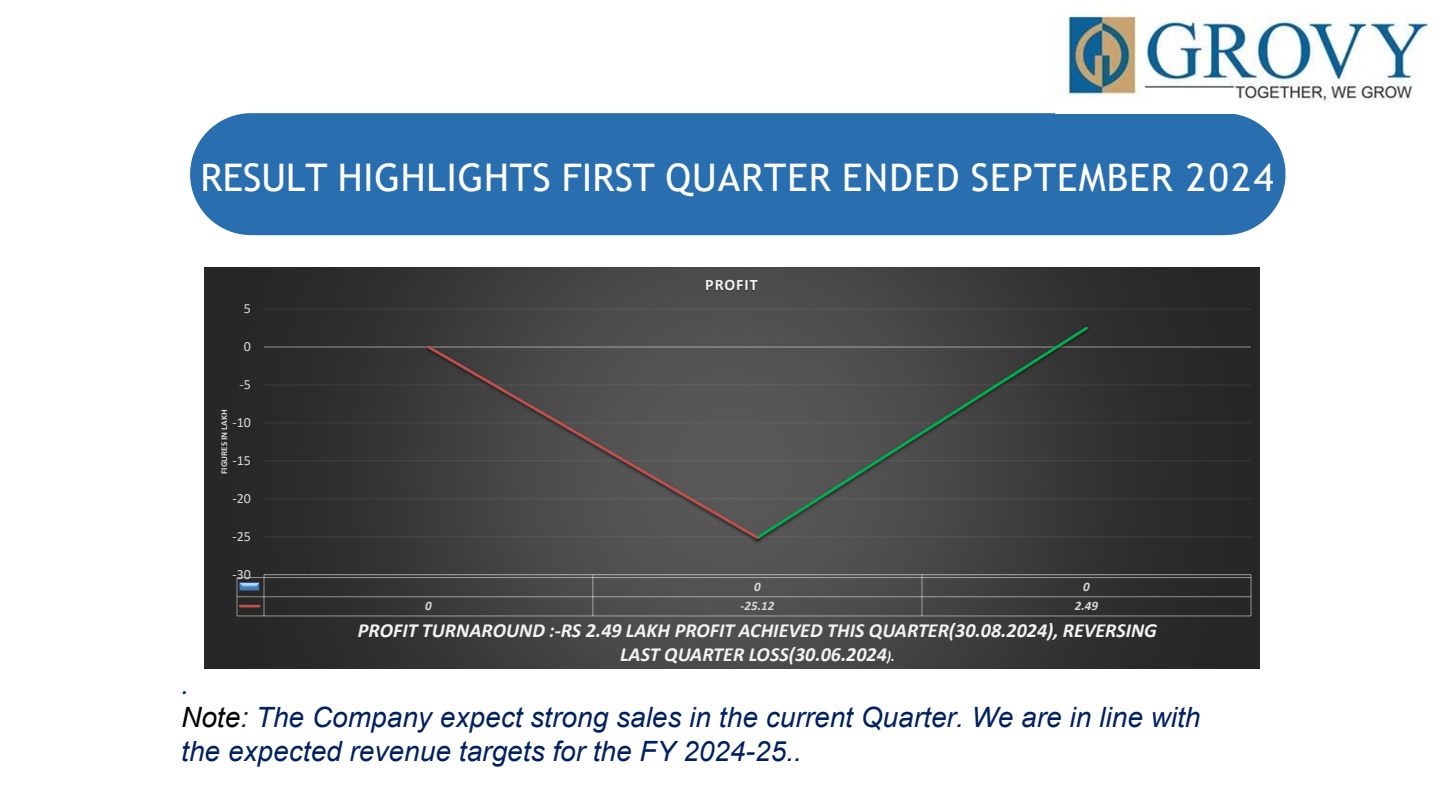
<style>
.page{position:relative;width:1440px;height:810px;background:#fff}
.page>*{position:absolute;margin:0;border:0;box-sizing:border-box;transform-origin:0 0}
.t1{font:38px "Trebuchet MS";letter-spacing:.025em;color:#fff}
.t2{font:italic 28px/33.6px "Arial";color:#002060}
.t3{font:italic 700 20px/24.4px "Calibri";color:#f2f2f2;text-align:center}
.t4{font:700 16px "Calibri";letter-spacing:.06em;color:#f2f2f2}
.t5{font:14px "Calibri";letter-spacing:-.005em;color:#d9d9d9}
.t6{font:italic 700 13px "Calibri";color:#d9d9d9}
.t7{font:700 9px "Calibri";color:#d9d9d9}
.s1{font-size:14px}
.s2{color:#000}
</style>
<div class="page">
<div style="left:190px;top:113px;width:1095px;height:122px;background:#296faf"></div>
<img style="left:1065px;top:15px;width:364px;height:87px">
<svg style="left:204px;top:267px;width:1056px;height:402px;background:#353535"></svg>
<hr style="left:264px;top:536px;width:987px;height:1px;background:#3a3a3a">
<hr style="left:264px;top:498px;width:987px;height:1px;background:#393939">
<hr style="left:264px;top:460px;width:987px;height:1px;background:#3a3a3a">
<hr style="left:264px;top:423px;width:987px;height:1px;background:#333">
<hr style="left:264px;top:385px;width:987px;height:1px;background:#343434">
<hr style="left:264px;top:309px;width:987px;height:1px;background:#f2f2f2;opacity:.1">
<img style="left:1093px;top:344px;width:64px;height:9px">
<hr style="left:264px;top:347px;width:987px;height:1px;background:#646464">
<hr style="left:264px;top:574px;width:987px;height:1px;background:#969696">
<svg style="left:236px;top:575px;width:1016px;height:42px;background:#454545"></svg>
<img style="left:751px;top:324px;width:342px;height:221px">
<img style="left:422px;top:342px;width:342px;height:203px">
<svg style="left:754px;top:324px;width:336px;height:217px;background:#464947"></svg>
<svg style="left:425px;top:343px;width:336px;height:198px;background:#4e4c4c"></svg>
<img style="left:694px;top:269px;width:81px;height:37px">
<p class="t1" style="left:201px;top:153px;width:1075px">RESULT HIGHLIGHTS FIRST QUARTER ENDED SEPTEMBER 2024</p>
<p class="t5" style="left:244px;top:299px;width:9px">5</p>
<p class="t5" style="left:244px;top:337px;width:9px">0</p>
<p class="t5" style="left:240px;top:375px;width:13px">-5</p>
<p class="t7" style="left:218px;top:474px;width:66px;rotate:-90deg">FIGURES IN LAKH</p>
<p class="t5" style="left:232px;top:413px;width:20px">-10</p>
<p class="t5" style="left:232px;top:450px;width:20px">-15</p>
<p class="t5" style="left:232px;top:488px;width:20px">-20</p>
<p class="t5" style="left:232px;top:526px;width:20px">-25</p>
<p class="t5" style="left:232px;top:564px;width:20px">-30</p>
<p class="t4" style="left:705px;top:273px;width:54px">PROFIT</p>
<p class="t6" style="left:754px;top:577px;width:8px">0</p>
<p class="t6" style="left:1083px;top:577px;width:8px">0</p>
<p class="t6" style="left:425px;top:597px;width:8px">0</p>
<p class="t6" style="left:741px;top:597px;width:35px">-25.12</p>
<p class="t6" style="left:1075px;top:597px;width:25px">2.49</p>
<p class="t3" style="left:358px;top:617px;width:801px">PROFIT TURNAROUND :-RS 2.49 LAKH PROFIT ACHIEVED THIS QUARTER(30.08.2024), REVERSING<br>LAST QUARTER LOSS(30.06.2024<span class="s1">).</span></p>
<p class="t2" style="left:181px;top:668px;width:9px">.</p>
<p class="t2" style="left:181px;top:701px;width:1021px"><span class="s2">Note</span>: The Company expect strong sales in the current Quarter. We are in line with the expected revenue targets for the FY 2024-25..</p>
</div>
